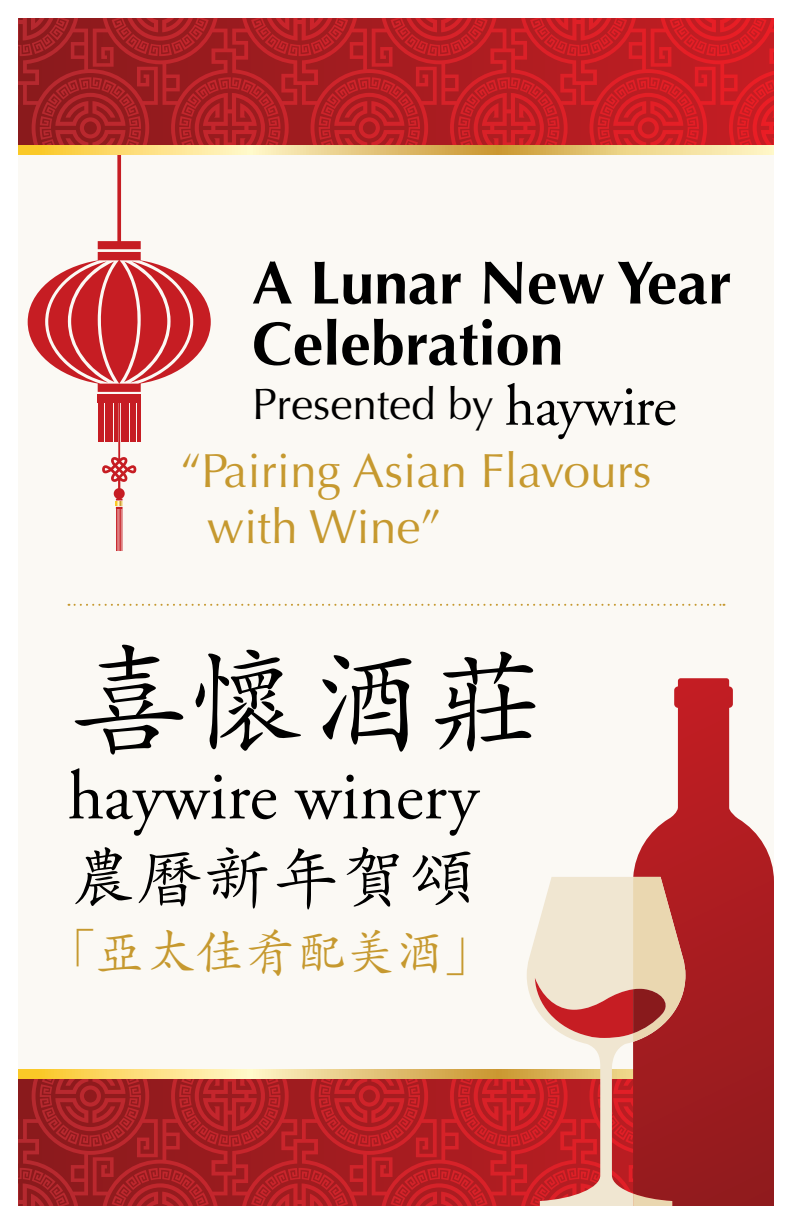
<style>
.page{position:relative;width:792px;height:1224px;background:#fff}
.page>*{position:absolute;margin:0;border:0;box-sizing:border-box;transform-origin:0 0}
.t1{font:120px "Adobe Kaiti Std";color:#000}
.t2{font:70px "Adobe Garamond Pro";color:#000}
.t3{font:68px "Adobe Kaiti Std";color:#000}
.t4{font:700 61px/61px "Optima";color:#000}
.t5{font:50px "Adobe Kaiti Std";color:#c6992f}
.t6{font:48px/56px "Optima";color:#c6992f}
.t7{font:44.2px "Optima";color:#000}
</style>
<div class="page">
<div style="left:18px;top:22px;width:756px;height:1180px;background:#fbf9f4"></div>
<hr style="left:139px;top:403px;width:2px;height:39px;background:#c61d23">
<hr style="left:137px;top:403px;width:1px;height:39px;background:#c61d23">
<hr style="left:100px;top:403px;width:2px;height:39px;background:#c61d23">
<hr style="left:98px;top:403px;width:1px;height:39px;background:#c61d23">
<svg style="left:102px;top:403px;width:34px;height:148px"></svg>
<svg style="left:28px;top:155px;width:183px;height:237px"></svg>
<div style="left:98px;top:395px;width:43px;height:8px;background:#c61d23"></div>
<svg style="left:18px;top:1078px;width:354px;height:128px;background:#a82024"></svg>
<svg style="left:372px;top:1078px;width:155px;height:128px;background:#bc1f24"></svg>
<svg style="left:18px;top:18px;width:633px;height:128px;background:#b32024"></svg>
<svg style="left:651px;top:18px;width:123px;height:128px;background:#cf1e24"></svg>
<svg style="left:18px;top:1069px;width:509px;height:9px;background:#edcd74"></svg>
<svg style="left:18px;top:146px;width:756px;height:9px;background:#edd07c"></svg>
<svg style="left:633px;top:678px;width:141px;height:528px"></svg>
<svg style="left:527px;top:877px;width:158px;height:329px;background:#d2857a"></svg>
<svg style="left:506px;top:383px;width:169px;height:56px"></svg>
<svg style="left:75px;top:604px;width:650px;height:2px"></svg>
<p class="t4" style="left:252px;top:253px;width:481px">A Lunar New Year<br>Celebration</p>
<p class="t7" style="left:252px;top:379px;width:243px">Presented by</p>
<p class="t6" style="left:207px;top:444px;width:446px;text-indent:-27px">“Pairing Asian Flavours with Wine”</p>
<h1 class="t1" style="left:68px;top:628px;width:481px">喜懷酒莊</h1>
<h2 class="t2" style="left:68px;top:754px;width:412px">haywire winery</h2>
<h3 class="t3" style="left:68px;top:835px;width:410px">農曆新年賀頌</h3>
<p class="t5" style="left:45px;top:921px;width:452px">「亞太佳肴配美酒」</p>
</div>
